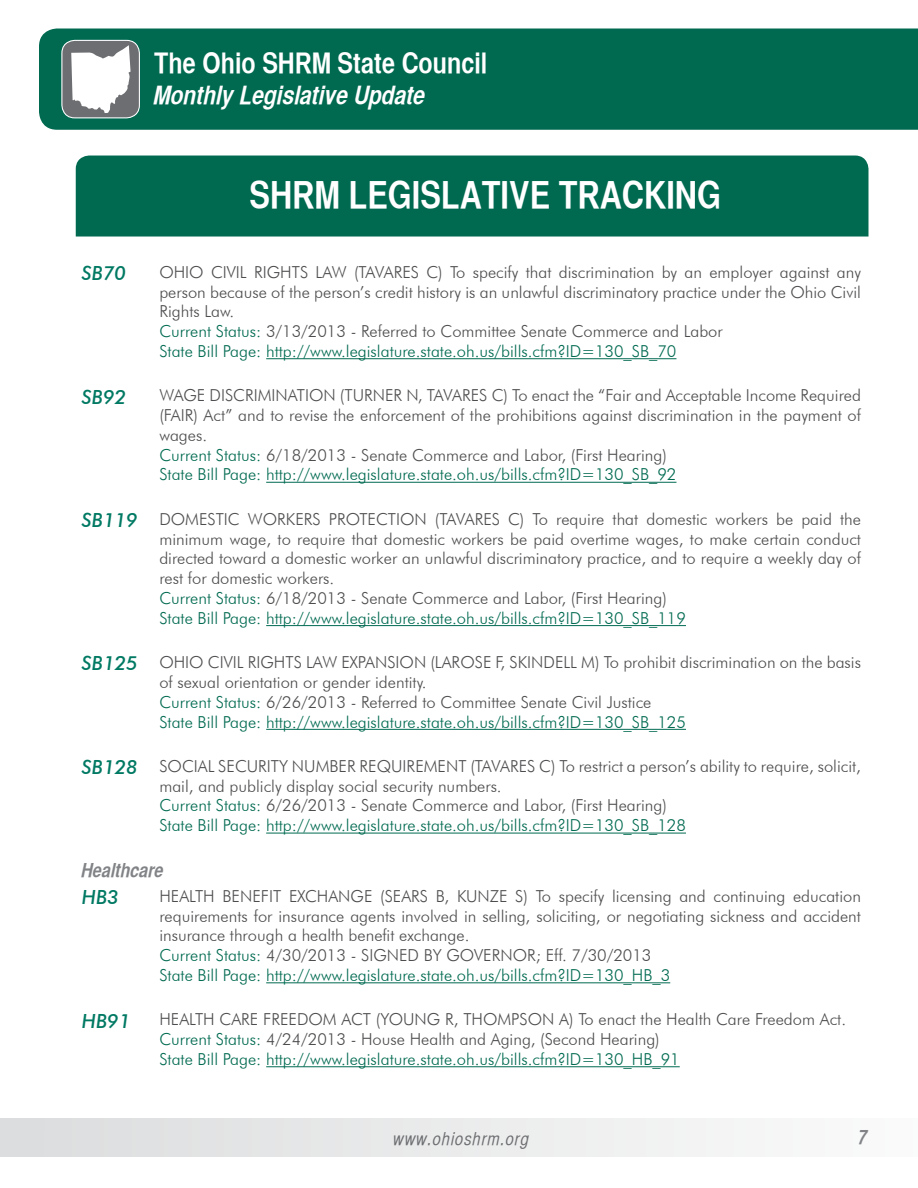
<style>
.page{position:relative;width:918px;height:1188px;background:#fff}
.page>*{position:absolute;margin:0;border:0;box-sizing:border-box;transform-origin:0 0}
.t1{font:37.5px "Helvetica CY Bold";color:#fff}
.t2{font:28.5px "Helvetica CY Bold";color:#fff}
.t3{font:italic 25.5px "Helvetica CY Bold";color:#fff}
.t4{font:italic 500 19.5px "Futura BT";color:#007963}
.t5{font:italic 19.5px "Helvetica CY Bold";color:#818386}
.t6{font:18px "Helvetica CY Oblique";letter-spacing:.05em;color:#6d6e71}
.t7{font:300 16.5px/19.8px "Futura BT";color:#4d4d4f}
.s1{color:#006a51}
.s2{font-weight:500;font-style:italic;font-size:19.5px;color:#007963}
</style>
<div class="page">
<div style="left:39px;top:28px;width:879px;height:102px;background:#006a51"></div>
<div style="left:62px;top:40px;width:77px;height:78px;background:#6d6e71;border-radius:13px"></div>
<div style="left:61px;top:40px;width:79px;height:78px;border:1px solid #fff;border-radius:13px"></div>
<svg style="left:66px;top:37px;width:67px;height:79px"></svg>
<div style="left:0;top:1118px;width:918px;height:38px;background:linear-gradient(to right,#dbdcdd,#fafbfb)"></div>
<hr style="left:266px;top:358px;width:410px;height:1px;background:#006a51">
<hr style="left:266px;top:482px;width:410px;height:1px;background:#006a51">
<hr style="left:266px;top:625px;width:420px;height:1px;background:#006a51">
<hr style="left:266px;top:729px;width:420px;height:1px;background:#006a51">
<hr style="left:266px;top:833px;width:420px;height:1px;background:#006a51">
<hr style="left:266px;top:982px;width:404px;height:1px;background:#006a51">
<hr style="left:266px;top:1066px;width:414px;height:1px;background:#006a51">
<div style="left:76px;top:156px;width:792px;height:81px;background:#006a51"></div>
<h2 class="t2" style="left:154px;top:46px;width:335px">The Ohio SHRM State Council</h2>
<h3 class="t3" style="left:154px;top:79px;width:273px">Monthly Legislative Update</h3>
<h1 class="t1" style="left:250px;top:172px;width:473px">SHRM LEGISLATIVE TRACKING</h1>
<p class="t4" style="left:82px;top:261px;width:46px">SB70</p>
<p class="t7" style="left:159px;top:262px;width:703px">OHIO CIVIL RIGHTS LAW (TAVARES C) To specify that discrimination by an employer against any person because of the person’s credit history is an unlawful discriminatory practice under the Ohio Civil Rights Law.<br><span class="s1">Current Status:</span> 3/13/2013 - Referred to Committee Senate Commerce and Labor<br><span class="s1">State Bill Page: http://www.legislature.state.oh.us/bills.cfm?ID=130_SB_70</span></p>
<p class="t4" style="left:82px;top:385px;width:46px">SB92</p>
<p class="t7" style="left:159px;top:385px;width:703px">WAGE DISCRIMINATION (TURNER N, TAVARES C) To enact the “Fair and Acceptable Income Required (FAIR) Act” and to revise the enforcement of the prohibitions against discrimination in the payment of wages.<br><span class="s1">Current Status:</span> 6/18/2013 - Senate Commerce and Labor, (First Hearing)<br><span class="s1">State Bill Page: http://www.legislature.state.oh.us/bills.cfm?ID=130_SB_92</span></p>
<p class="t7" style="left:159px;top:509px;width:703px;text-indent:-78px"><span class="s2">SB119</span> DOMESTIC WORKERS PROTECTION (TAVARES C) To require that domestic workers be paid the minimum wage, to require that domestic workers be paid overtime wages, to make certain conduct directed toward a domestic worker an unlawful discriminatory practice, and to require a weekly day of rest for domestic workers.<br><span class="s1">Current Status:</span> 6/18/2013 - Senate Commerce and Labor, (First Hearing)<br><span class="s1">State Bill Page: http://www.legislature.state.oh.us/bills.cfm?ID=130_SB_119</span></p>
<p class="t7" style="left:159px;top:652px;width:703px;text-indent:-78px"><span class="s2">SB125</span> OHIO CIVIL RIGHTS LAW EXPANSION (LAROSE F, SKINDELL M) To prohibit discrimination on the basis of sexual orientation or gender identity.<br><span class="s1">Current Status:</span> 6/26/2013 - Referred to Committee Senate Civil Justice<br><span class="s1">State Bill Page: http://www.legislature.state.oh.us/bills.cfm?ID=130_SB_125</span></p>
<p class="t7" style="left:159px;top:756px;width:703px;text-indent:-78px"><span class="s2">SB128</span> SOCIAL SECURITY NUMBER REQUIREMENT (TAVARES C) To restrict a person’s ability to require, solicit, mail, and publicly display social security numbers.<br><span class="s1">Current Status:</span> 6/26/2013 - Senate Commerce and Labor, (First Hearing)<br><span class="s1">State Bill Page: http://www.legislature.state.oh.us/bills.cfm?ID=130_SB_128</span></p>
<p class="t5" style="left:82px;top:859px;width:84px">Healthcare</p>
<p class="t4" style="left:82px;top:885px;width:38px">HB3</p>
<p class="t7" style="left:159px;top:886px;width:703px">HEALTH BENEFIT EXCHANGE (SEARS B, KUNZE S) To specify licensing and continuing education requirements for insurance agents involved in selling, soliciting, or negotiating sickness and accident insurance through a health benefit exchange.<br><span class="s1">Current Status:</span> 4/30/2013 - SIGNED BY GOVERNOR; Eff. 7/30/2013<br><span class="s1">State Bill Page: http://www.legislature.state.oh.us/bills.cfm?ID=130_HB_3</span></p>
<p class="t4" style="left:82px;top:1009px;width:50px">HB91</p>
<p class="t7" style="left:159px;top:1009px;width:688px">HEALTH CARE FREEDOM ACT (YOUNG R, THOMPSON A) To enact the Health Care Freedom Act.<br><span class="s1">Current Status:</span> 4/24/2013 - House Health and Aging, (Second Hearing)<br><span class="s1">State Bill Page: http://www.legislature.state.oh.us/bills.cfm?ID=130_HB_91</span></p>
<p class="t6" style="left:394px;top:1128px;width:137px">www.ohioshrm.org</p>
<p class="t5" style="left:859px;top:1125px;width:10px">7</p>
</div>
